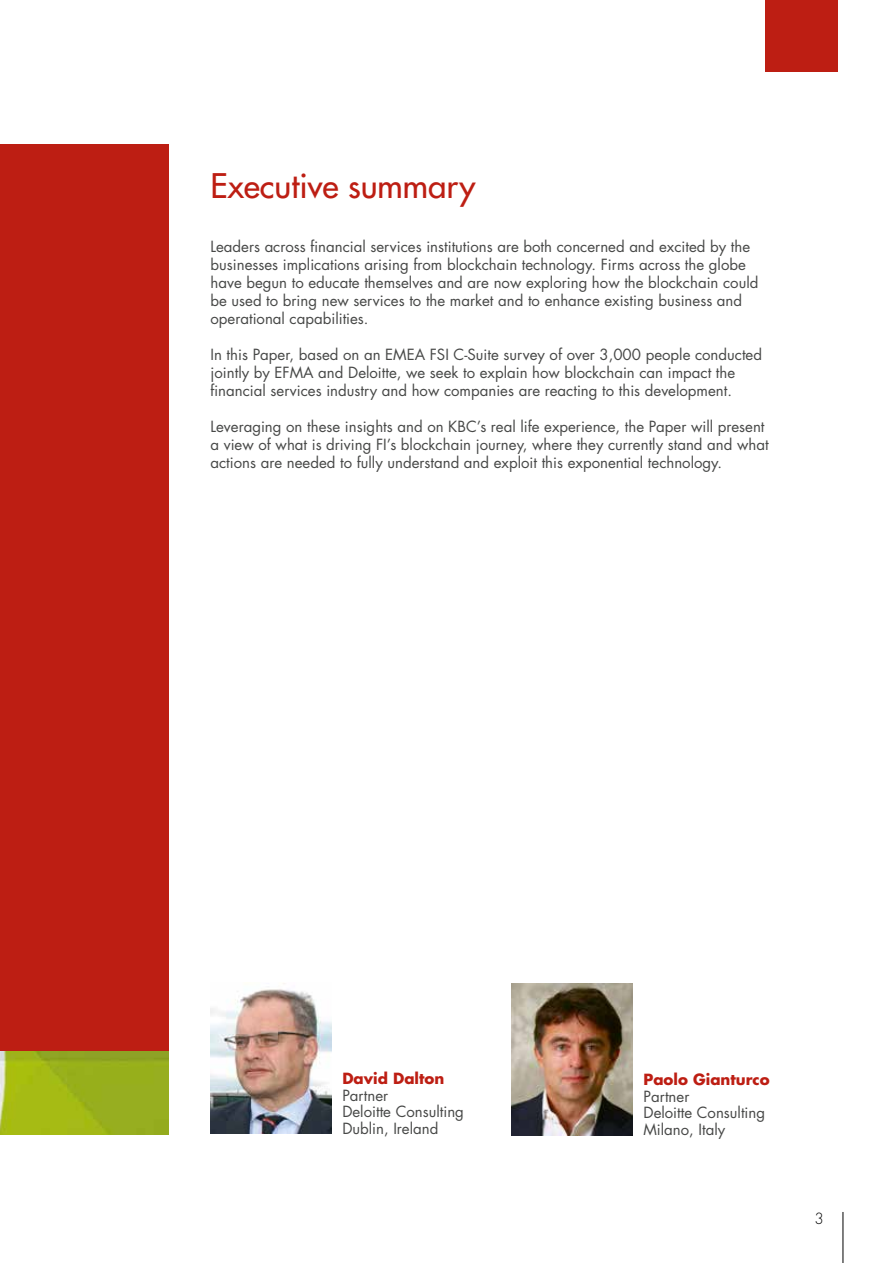
<style>
.page{position:relative;width:893px;height:1263px;background:#fff}
.page>*{position:absolute;margin:0;border:0;box-sizing:border-box;transform-origin:0 0}
.t1{font:33px "Futura";color:#bd1e13}
.t2{font:15px/18px "Futura";color:#474847}
.t3{font:700 15px "Futura";color:#bd1e13}
.t4{font:300 15px "Futura";color:#000}
</style>
<div class="page">
<hr style="left:843px;top:1212px;width:1px;height:51px;background:#000">
<div style="left:765px;top:0;width:73px;height:72px;background:#bd1e13"></div>
<div style="left:0;top:144px;width:168px;height:990px;background:#bd1e13"></div>
<img style="left:0;top:1051px;width:168px;height:83px">
<img style="left:211px;top:983px;width:120px;height:151px">
<img style="left:512px;top:983px;width:120px;height:152px">
<h1 class="t1" style="left:211px;top:164px;width:266px">Executive summary</h1>
<p class="t2" style="left:211px;top:237px;width:549px">Leaders across financial services institutions are both concerned and excited by the businesses implications arising from blockchain technology. Firms across the globe have begun to educate themselves and are now exploring how the blockchain could be used to bring new services to the market and to enhance existing business and operational capabilities.</p>
<p class="t2" style="left:211px;top:345px;width:553px">In this Paper, based on an EMEA FSI C-Suite survey of over 3,000 people conducted jointly by EFMA and Deloitte, we seek to explain how blockchain can impact the financial services industry and how companies are reacting to this development.</p>
<p class="t2" style="left:211px;top:417px;width:560px">Leveraging on these insights and on KBC’s real life experience, the Paper will present a view of what is driving FI’s blockchain journey, where they currently stand and what actions are needed to fully understand and exploit this exponential technology.</p>
<p class="t3" style="left:342px;top:1068px;width:104px">David Dalton</p>
<p class="t2" style="left:342px;top:1086px;width:123px;line-height:16.5px">Partner<br>Deloitte Consulting<br>Dublin, Ireland</p>
<p class="t3" style="left:643px;top:1069px;width:128px">Paolo Gianturco</p>
<p class="t2" style="left:643px;top:1088px;width:123px;line-height:16.5px">Partner<br>Deloitte Consulting<br>Milano, Italy</p>
<p class="t4" style="left:814px;top:1209px;width:11px">3</p>
</div>
